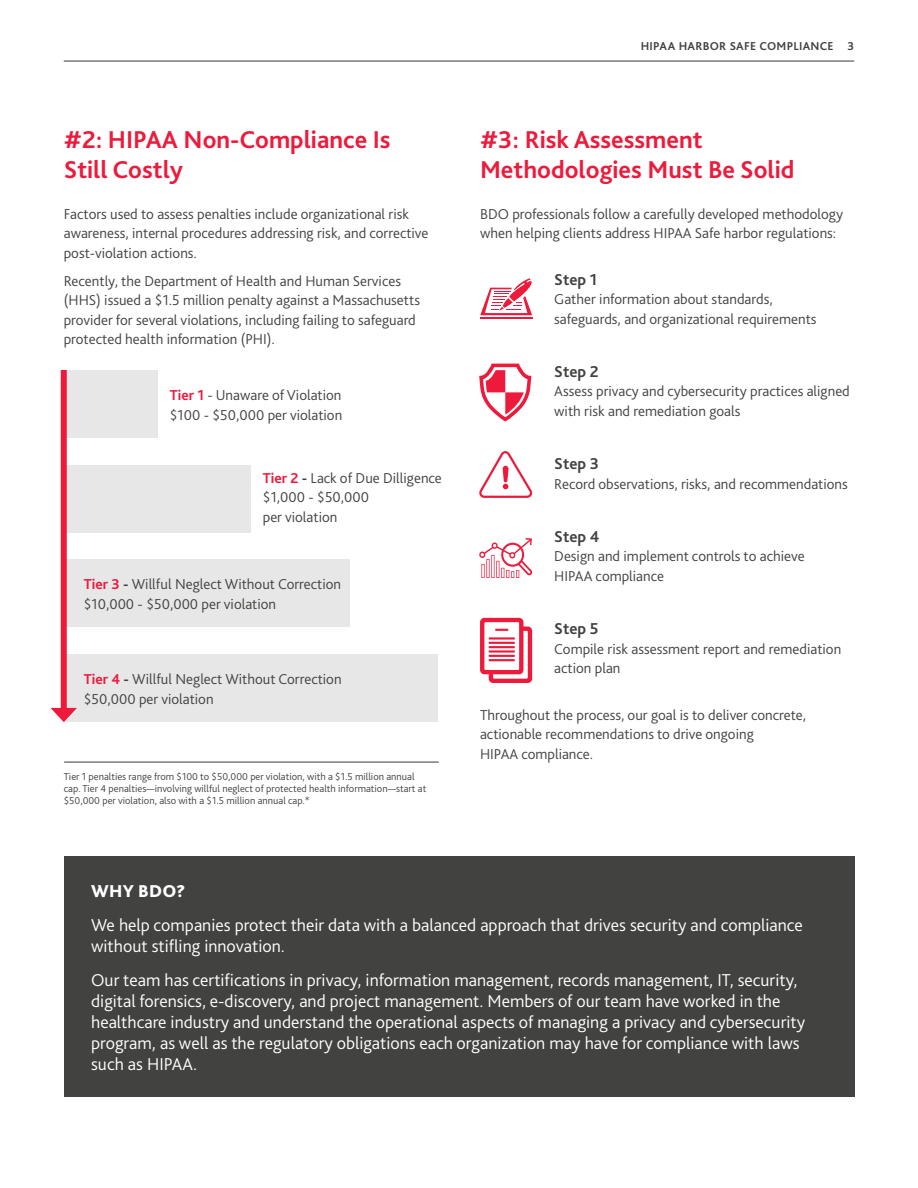
<style>
.page{position:relative;width:918px;height:1188px;background:#fff}
.page>*{position:absolute;margin:0;border:0;box-sizing:border-box;transform-origin:0 0}
.t1{font:700 25.5px/30px "Bliss Pro";color:#ed1a3b}
.t2{font:300 18px/21px "Bliss Pro";color:#fff}
.t3{font:800 18px "Bliss Pro";letter-spacing:.02em;color:#fff}
.t4{font:700 16.5px "Bliss Pro";color:#424241}
.t5{font:300 15px/19.5px "Bliss Pro";color:#424241}
.t6{font:700 12px "Bliss Pro";letter-spacing:.025em;color:#424241}
.t7{font:300 10.5px/12px "Bliss Pro";color:#424241}
.s1{font-weight:700;color:#ed1a3b}
.s2{font-weight:700}
</style>
<div class="page">
<div style="left:64px;top:857px;width:791px;height:240px;background:#424241"></div>
<svg style="left:479px;top:364px;width:52px;height:57px"></svg>
<svg style="left:480px;top:278px;width:52px;height:37px"></svg>
<hr style="left:480px;top:317px;width:52px;height:1px;background:#ed1a3b">
<svg style="left:479px;top:451px;width:53px;height:47px"></svg>
<svg style="left:480px;top:618px;width:52px;height:65px"></svg>
<svg style="left:479px;top:538px;width:53px;height:40px"></svg>
<div style="left:64px;top:370px;width:94px;height:68px;background:#e7e7e7"></div>
<div style="left:64px;top:465px;width:187px;height:68px;background:#e7e7e7"></div>
<div style="left:64px;top:559px;width:286px;height:68px;background:#e7e7e7"></div>
<div style="left:64px;top:654px;width:374px;height:68px;background:#e7e7e7"></div>
<div style="left:61px;top:370px;width:6px;height:343px;background:#ed1a3b"></div>
<svg style="left:51px;top:708px;width:26px;height:14px"></svg>
<hr style="left:64px;top:61px;width:790px;height:1px;background:#424241">
<hr style="left:64px;top:762px;width:375px;height:1px;background:#424241">
<h1 class="t1" style="left:64px;top:124px;width:328px">#2: HIPAA Non-Compliance Is<br>Still Costly</h1>
<p class="t5" style="left:64px;top:204px;width:366px">Factors used to assess penalties include organizational risk awareness, internal procedures addressing risk, and corrective post-violation actions.</p>
<p class="t5" style="left:64px;top:271px;width:358px">Recently, the Department of Health and Human Services (HHS) issued a $1.5 million penalty against a Massachusetts provider for several violations, including failing to safeguard protected health information (PHI).</p>
<p class="t5" style="left:170px;top:385px;width:174px"><span class="s1">Tier 1</span> - Unaware of Violation $100 - $50,000 per violation</p>
<p class="t5" style="left:263px;top:468px;width:181px"><span class="s1">Tier 2</span> <span class="s2">-</span> Lack of Due Dilligence $1,000 - $50,000<br>per violation</p>
<p class="t5" style="left:84px;top:574px;width:259px"><span class="s1">Tier 3</span> <span class="s2">-</span> Willful Neglect Without Correction $10,000 - $50,000 per violation</p>
<p class="t5" style="left:84px;top:669px;width:259px"><span class="s1">Tier 4</span> <span class="s2">-</span> Willful Neglect Without Correction $50,000 per violation</p>
<p class="t7" style="left:64px;top:770px;width:364px">Tier 1 penalties range from $100 to $50,000 per violation, with a $1.5 million annual cap. Tier 4 penalties—involving willful neglect of protected health information—start at $50,000 per violation, also with a $1.5 million annual cap.*</p>
<p class="t6" style="left:641px;top:39px;width:215px">HIPAA HARBOR SAFE COMPLIANCE 3</p>
<h1 class="t1" style="left:480px;top:124px;width:316px">#3: Risk Assessment<br>Methodologies Must Be Solid</h1>
<p class="t5" style="left:480px;top:204px;width:364px">BDO professionals follow a carefully developed methodology when helping clients address HIPAA Safe harbor regulations:</p>
<p class="t4" style="left:554px;top:269px;width:44px">Step 1</p>
<p class="t5" style="left:554px;top:289px;width:264px">Gather information about standards, safeguards, and organizational requirements</p>
<p class="t4" style="left:554px;top:361px;width:46px">Step 2</p>
<p class="t5" style="left:554px;top:381px;width:297px">Assess privacy and cybersecurity practices aligned with risk and remediation goals</p>
<p class="t4" style="left:554px;top:453px;width:46px">Step 3</p>
<p class="t5" style="left:554px;top:474px;width:295px">Record observations, risks, and recommendations</p>
<p class="t4" style="left:554px;top:526px;width:47px">Step 4</p>
<p class="t5" style="left:554px;top:546px;width:252px">Design and implement controls to achieve<br>HIPAA compliance</p>
<p class="t4" style="left:554px;top:618px;width:46px">Step 5</p>
<p class="t5" style="left:554px;top:639px;width:288px">Compile risk assessment report and remediation action plan</p>
<p class="t5" style="left:480px;top:705px;width:328px">Throughout the process, our goal is to deliver concrete, actionable recommendations to drive ongoing<br>HIPAA compliance.</p>
<p class="t3" style="left:91px;top:880px;width:96px">WHY BDO?</p>
<p class="t2" style="left:91px;top:914px;width:713px">We help companies protect their data with a balanced approach that drives security and compliance without stifling innovation.</p>
<p class="t2" style="left:91px;top:969px;width:716px">Our team has certifications in privacy, information management, records management, IT, security, digital forensics, e-discovery, and project management. Members of our team have worked in the healthcare industry and understand the operational aspects of managing a privacy and cybersecurity program, as well as the regulatory obligations each organization may have for compliance with laws such as HIPAA.</p>
</div>
